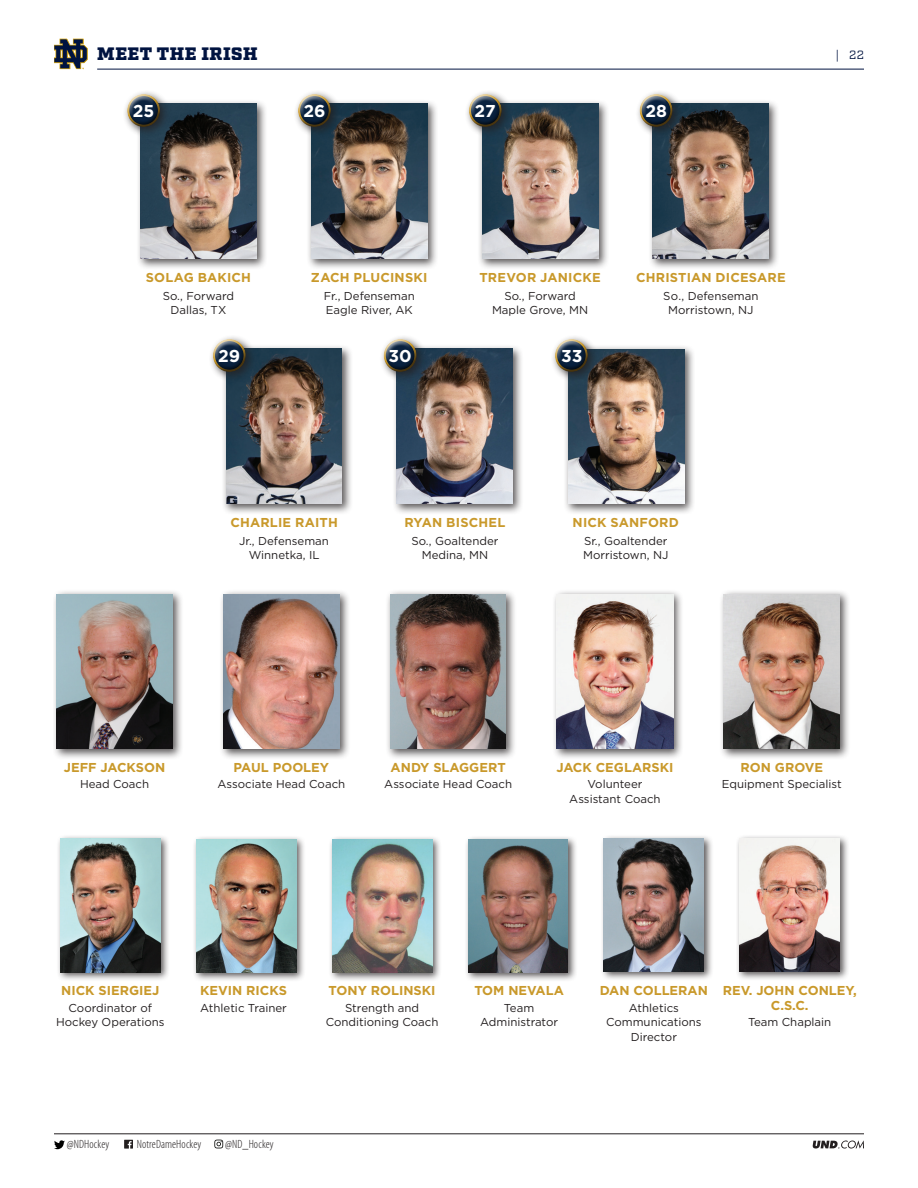
<style>
.page{position:relative;width:918px;height:1188px;background:#fff}
.page>*{position:absolute;margin:0;border:0;box-sizing:border-box;transform-origin:0 0}
.t1{font:900 18px "Factoria";letter-spacing:.03em;color:#001340}
.t2{font:700 17.25px "Gotham";color:#fff}
.t3{font:700 12.9px/14.4px "Gotham";color:#c9992b;text-align:center}
.t4{font:300 condensed 12px "Myriad Pro";letter-spacing:.01em;color:#231f20}
.t5{font:12px "Factoria";color:#001340}
.t6{font:11.4px/13.8px "Gotham";color:#231f20;text-align:center}
</style>
<div class="page">
<hr style="left:54px;top:1134px;width:810px;height:1px;background:#231f20">
<svg style="left:54px;top:1140px;width:11px;height:9px"></svg>
<svg style="left:124px;top:1140px;width:9px;height:9px"></svg>
<svg style="left:214px;top:1140px;width:9px;height:8px"></svg>
<hr style="left:97px;top:69px;width:767px;height:1px;background:#001340">
<svg style="left:812px;top:1140px;width:52px;height:9px"></svg>
<div style="left:54px;top:589px;width:130px;height:171px;background:#231f20;opacity:.75"></div>
<img style="left:57px;top:594px;width:116px;height:155px">
<div style="left:719px;top:589px;width:132px;height:171px;background:#231f20;opacity:.75"></div>
<img style="left:724px;top:594px;width:116px;height:155px">
<div style="left:219px;top:589px;width:132px;height:171px;background:#231f20;opacity:.75"></div>
<img style="left:223px;top:594px;width:116px;height:155px">
<div style="left:385px;top:589px;width:132px;height:171px;background:#231f20;opacity:.75"></div>
<img style="left:390px;top:594px;width:115px;height:155px">
<div style="left:56px;top:835px;width:114px;height:147px;background:#231f20;opacity:.75"></div>
<img style="left:60px;top:839px;width:100px;height:133px">
<div style="left:136px;top:99px;width:132px;height:171px;background:#231f20;opacity:.75"></div>
<img style="left:140px;top:104px;width:116px;height:155px">
<div style="left:307px;top:99px;width:131px;height:171px;background:#231f20;opacity:.75"></div>
<img style="left:311px;top:104px;width:116px;height:155px">
<div style="left:221px;top:344px;width:132px;height:171px;background:#231f20;opacity:.75"></div>
<img style="left:226px;top:349px;width:116px;height:155px">
<div style="left:477px;top:99px;width:132px;height:171px;background:#231f20;opacity:.75"></div>
<img style="left:482px;top:104px;width:116px;height:155px">
<div style="left:392px;top:344px;width:132px;height:171px;background:#231f20;opacity:.75"></div>
<img style="left:397px;top:349px;width:116px;height:155px">
<div style="left:563px;top:345px;width:132px;height:170px;background:#231f20;opacity:.75"></div>
<img style="left:568px;top:349px;width:116px;height:155px">
<div style="left:648px;top:99px;width:132px;height:171px;background:#231f20;opacity:.75"></div>
<img style="left:653px;top:104px;width:116px;height:155px">
<div style="left:123px;top:90px;width:48px;height:48px;background:#231f20;opacity:.75"></div>
<div style="left:125px;top:92px;width:36px;height:26px;background:#fff;opacity:.75"></div>
<div style="left:125px;top:98px;width:36px;height:30px;background:#231f20;opacity:.75"></div>
<div style="left:294px;top:90px;width:48px;height:48px;background:#231f20;opacity:.75"></div>
<div style="left:296px;top:92px;width:36px;height:26px;background:#fff;opacity:.75"></div>
<div style="left:296px;top:98px;width:36px;height:30px;background:#231f20;opacity:.75"></div>
<div style="left:209px;top:335px;width:48px;height:48px;background:#231f20;opacity:.75"></div>
<div style="left:211px;top:337px;width:35px;height:26px;background:#fff;opacity:.75"></div>
<div style="left:211px;top:343px;width:35px;height:30px;background:#231f20;opacity:.75"></div>
<div style="left:465px;top:90px;width:48px;height:48px;background:#231f20;opacity:.75"></div>
<div style="left:467px;top:92px;width:35px;height:26px;background:#fff;opacity:.75"></div>
<div style="left:467px;top:98px;width:35px;height:30px;background:#231f20;opacity:.75"></div>
<div style="left:380px;top:335px;width:47px;height:48px;background:#231f20;opacity:.75"></div>
<div style="left:381px;top:337px;width:36px;height:26px;background:#fff;opacity:.75"></div>
<div style="left:381px;top:343px;width:36px;height:30px;background:#231f20;opacity:.75"></div>
<div style="left:551px;top:335px;width:48px;height:48px;background:#231f20;opacity:.75"></div>
<div style="left:553px;top:337px;width:35px;height:26px;background:#fff;opacity:.75"></div>
<div style="left:553px;top:343px;width:35px;height:30px;background:#231f20;opacity:.75"></div>
<div style="left:635px;top:90px;width:48px;height:48px;background:#231f20;opacity:.75"></div>
<div style="left:637px;top:92px;width:36px;height:26px;background:#fff;opacity:.75"></div>
<div style="left:637px;top:98px;width:36px;height:30px;background:#231f20;opacity:.75"></div>
<div style="left:552px;top:589px;width:132px;height:171px;background:#231f20;opacity:.75"></div>
<img style="left:557px;top:594px;width:116px;height:155px">
<div style="left:464px;top:836px;width:114px;height:146px;background:#231f20;opacity:.75"></div>
<img style="left:468px;top:839px;width:100px;height:134px">
<div style="left:736px;top:835px;width:113px;height:146px;background:#231f20;opacity:.75"></div>
<img style="left:740px;top:839px;width:100px;height:133px">
<div style="left:193px;top:835px;width:113px;height:147px;background:#231f20;opacity:.75"></div>
<img style="left:196px;top:839px;width:100px;height:133px">
<div style="left:328px;top:835px;width:114px;height:147px;background:#231f20;opacity:.75"></div>
<img style="left:332px;top:839px;width:100px;height:133px">
<div style="left:600px;top:835px;width:114px;height:146px;background:#231f20;opacity:.75"></div>
<img style="left:604px;top:839px;width:100px;height:133px">
<svg style="left:54px;top:39px;width:34px;height:30px"></svg>
<h1 class="t1" style="left:97px;top:43px;width:162px">MEET THE IRISH</h1>
<p class="t5" style="left:836px;top:47px;width:30px">| 22</p>
<h2 class="t2" style="left:133px;top:100px;width:23px">25</h2>
<h2 class="t2" style="left:303px;top:100px;width:24px">26</h2>
<h2 class="t2" style="left:475px;top:100px;width:23px">27</h2>
<h2 class="t2" style="left:645px;top:100px;width:23px">28</h2>
<p class="t3" style="left:146px;top:270px;width:107px">SOLAG BAKICH</p>
<p class="t6" style="left:163px;top:289px;width:73px">So., Forward<br>Dallas, TX</p>
<p class="t3" style="left:311px;top:270px;width:118px">ZACH PLUCINSKI</p>
<p class="t6" style="left:324px;top:289px;width:92px;text-align:left">Fr., Defenseman<br>Eagle River, AK</p>
<p class="t3" style="left:479px;top:270px;width:123px">TREVOR JANICKE</p>
<p class="t6" style="left:492px;top:289px;width:98px">So., Forward<br>Maple Grove, MN</p>
<h2 class="t2" style="left:218px;top:345px;width:24px">29</h2>
<h2 class="t2" style="left:389px;top:345px;width:25px">30</h2>
<h2 class="t2" style="left:561px;top:345px;width:23px">33</h2>
<p class="t3" style="left:636px;top:270px;width:151px">CHRISTIAN DICESARE</p>
<p class="t6" style="left:663px;top:289px;width:97px">So., Defenseman<br>Morristown, NJ</p>
<p class="t3" style="left:230px;top:515px;width:109px">CHARLIE RAITH</p>
<p class="t6" style="left:239px;top:534px;width:91px">Jr., Defenseman<br>Winnetka, IL</p>
<p class="t3" style="left:404px;top:515px;width:103px">RYAN BISCHEL</p>
<p class="t6" style="left:411px;top:534px;width:88px">So., Goaltender<br>Medina, MN</p>
<p class="t3" style="left:573px;top:515px;width:108px">NICK SANFORD</p>
<p class="t6" style="left:583px;top:534px;width:87px;text-align:left">Sr., Goaltender<br>Morristown, NJ</p>
<p class="t3" style="left:64px;top:760px;width:103px">JEFF JACKSON</p>
<p class="t6" style="left:80px;top:777px;width:71px">Head Coach</p>
<p class="t3" style="left:234px;top:760px;width:97px">PAUL POOLEY</p>
<p class="t6" style="left:218px;top:777px;width:129px">Associate Head Coach</p>
<p class="t3" style="left:391px;top:760px;width:117px">ANDY SLAGGERT</p>
<p class="t6" style="left:384px;top:777px;width:129px">Associate Head Coach</p>
<p class="t3" style="left:556px;top:760px;width:119px">JACK CEGLARSKI</p>
<p class="t6" style="left:569px;top:777px;width:93px;line-height:14.4px">Volunteer<br>Assistant Coach</p>
<p class="t3" style="left:741px;top:760px;width:84px">RON GROVE</p>
<p class="t6" style="left:722px;top:777px;width:121px">Equipment Specialist</p>
<p class="t3" style="left:61px;top:984px;width:100px">NICK SIERGIEJ</p>
<p class="t6" style="left:56px;top:1000px;width:110px;line-height:14.4px">Coordinator of<br>Hockey Operations</p>
<p class="t3" style="left:200px;top:984px;width:88px">KEVIN RICKS</p>
<p class="t6" style="left:200px;top:1001px;width:88px">Athletic Trainer</p>
<p class="t4" style="left:67px;top:1137px;width:44px">@NDHockey</p>
<p class="t4" style="left:137px;top:1137px;width:66px">NotreDameHockey</p>
<p class="t4" style="left:225px;top:1137px;width:50px">@ND_Hockey</p>
<p class="t3" style="left:329px;top:984px;width:109px">TONY ROLINSKI</p>
<p class="t6" style="left:326px;top:1000px;width:114px;line-height:14.4px">Strength and<br>Conditioning Coach</p>
<p class="t3" style="left:474px;top:984px;width:91px">TOM NEVALA</p>
<p class="t6" style="left:480px;top:1000px;width:80px;line-height:14.4px">Team<br>Administrator</p>
<p class="t3" style="left:600px;top:984px;width:110px">DAN COLLERAN</p>
<p class="t6" style="left:606px;top:1000px;width:97px;line-height:14.4px">Athletics<br>Communications<br>Director</p>
<p class="t3" style="left:723px;top:984px;width:136px">REV. JOHN CONLEY,<br>C.S.C.</p>
<p class="t6" style="left:748px;top:1015px;width:85px">Team Chaplain</p>
</div>
